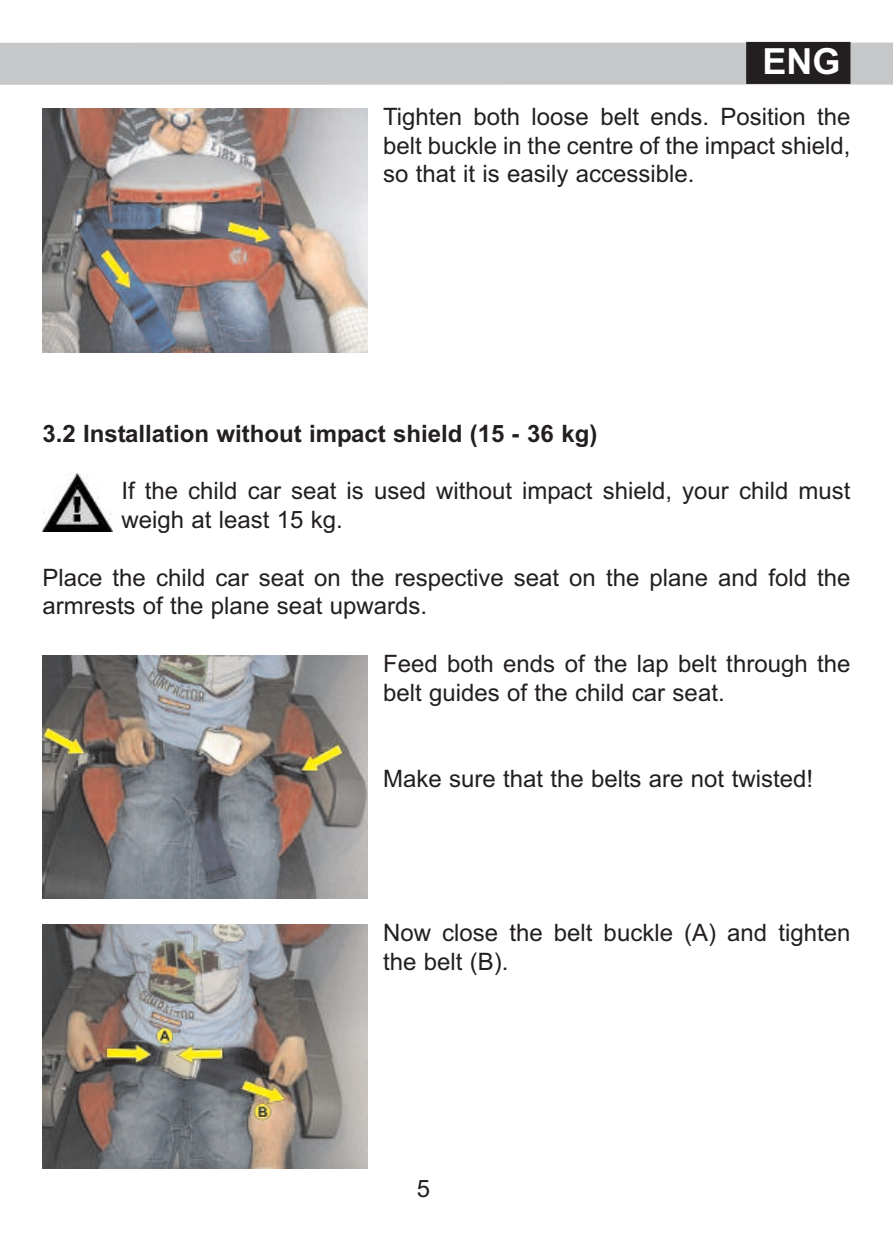
<style>
.page{position:relative;width:893px;height:1259px;background:#fff}
.page>*{position:absolute;margin:0;border:0;box-sizing:border-box;transform-origin:0 0}
.t1{font:700 36px "Arial";color:#fff}
.t2{font:24px/28.8px "Arial";color:#231f20}
.t3{font:700 24px "Arial";color:#231f20}
</style>
<div class="page">
<div style="left:0;top:43px;width:893px;height:42px;background:#c6c7c9"></div>
<div style="left:746px;top:42px;width:104px;height:42px;background:#231f20"></div>
<img style="left:43px;top:108px;width:325px;height:244px">
<img style="left:43px;top:474px;width:69px;height:57px">
<img style="left:43px;top:655px;width:325px;height:244px">
<img style="left:43px;top:924px;width:325px;height:244px">
<h1 class="t1" style="left:762px;top:41px;width:80px">ENG</h1>
<p class="t2" style="left:383px;top:102px;width:469px;text-align:justify">Tighten both loose belt ends. Position the belt buckle in the centre of the impact shield, so that it is easily accessible.</p>
<p class="t3" style="left:43px;top:419px;width:556px">3.2 Installation without impact shield (15 - 36 kg)</p>
<p class="t2" style="left:121px;top:476px;width:731px">If the child car seat is used without impact shield, your child must weigh at least 15 kg.</p>
<p class="t2" style="left:43px;top:563px;width:809px">Place the child car seat on the respective seat on the plane and fold the armrests of the plane seat upwards.</p>
<p class="t2" style="left:383px;top:649px;width:469px">Feed both ends of the lap belt through the belt guides of the child car seat.</p>
<p class="t2" style="left:383px;top:764px;width:431px">Make sure that the belts are not twisted!</p>
<p class="t2" style="left:383px;top:918px;width:469px">Now close the belt buckle (A) and tighten the belt (B).</p>
<p class="t2" style="left:417px;top:1174px;width:15px">5</p>
</div>
